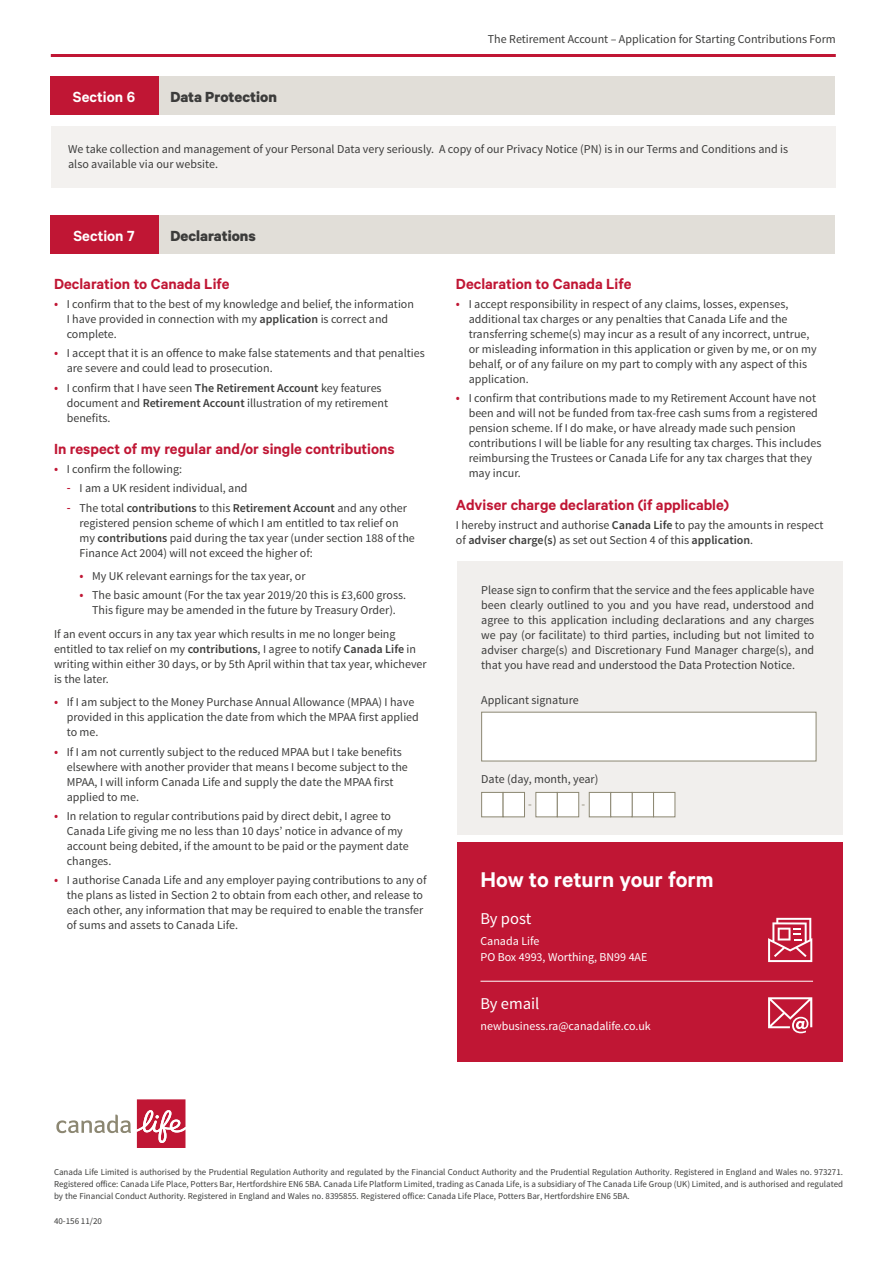
<style>
.page{position:relative;width:893px;height:1263px;background:#fff}
.page>*{position:absolute;margin:0;border:0;box-sizing:border-box;transform-origin:0 0}
.t1{font:600 24px "Calibre";color:#fff}
.t2{font:600 16.5px "Calibre";color:#c01634}
.t3{font:700 16.5px "Calibre";color:#3c3c3b}
.t4{font:600 16.5px "Calibre";color:#fff}
.t5{font:16.5px "Source Sans Pro";color:#fff}
.t6{font:12px/15px "Source Sans Pro";color:#3c3c3b}
.t7{font:12px/16.5px "Source Sans Pro";color:#fff}
.t8{font:12px "Source Sans Pro";color:#8c8772}
.t9{font:9px/12px "Source Sans Pro";color:#3c3c3b;text-align:justify}
.s1{font-size:13.5px;color:#c01634}
.s2{font-weight:600}
.s3{font-family:"Franklin Gothic";font-weight:500;font-stretch:condensed;font-size:13.5px;color:#c01634}
</style>
<div class="page">
<hr style="left:51px;top:54px;width:785px;height:3px;background:#c01634">
<div style="left:51px;top:126px;width:785px;height:61px;background:#f3f1ef"></div>
<div style="left:457px;top:561px;width:386px;height:274px;background:#f1efed"></div>
<div style="left:481px;top:712px;width:335px;height:49px;background:#fff;border:1px solid #8c8772"></div>
<div style="left:481px;top:792px;width:22px;height:25px;background:#fff;border:1px solid #8c8772"></div>
<div style="left:535px;top:792px;width:23px;height:25px;background:#fff;border:1px solid #8c8772"></div>
<div style="left:503px;top:792px;width:22px;height:25px;background:#fff;border:1px solid #8c8772"></div>
<div style="left:557px;top:792px;width:22px;height:25px;background:#fff;border:1px solid #8c8772"></div>
<div style="left:589px;top:792px;width:22px;height:25px;background:#fff;border:1px solid #8c8772"></div>
<div style="left:632px;top:792px;width:22px;height:25px;background:#fff;border:1px solid #8c8772"></div>
<div style="left:610px;top:792px;width:22px;height:25px;background:#fff;border:1px solid #8c8772"></div>
<div style="left:653px;top:792px;width:22px;height:25px;background:#fff;border:1px solid #8c8772"></div>
<div style="left:50px;top:77px;width:785px;height:38px;background:#e1ded8"></div>
<div style="left:50px;top:77px;width:108px;height:38px;background:#c01634"></div>
<div style="left:50px;top:216px;width:785px;height:38px;background:#e1ded8"></div>
<div style="left:50px;top:216px;width:108px;height:38px;background:#c01634"></div>
<svg style="left:56px;top:1114px;width:75px;height:19px"></svg>
<svg style="left:137px;top:1099px;width:48px;height:49px;background:#cd475e"></svg>
<div style="left:457px;top:842px;width:386px;height:219px;background:#c01634"></div>
<svg style="left:768px;top:918px;width:44px;height:44px"></svg>
<svg style="left:768px;top:997px;width:44px;height:36px"></svg>
<hr style="left:480px;top:981px;width:333px;height:1px;background:#fff">
<h2 class="t4" style="left:73px;top:87px;width:64px">Section 6</h2>
<h2 class="t3" style="left:170px;top:87px;width:108px">Data Protection</h2>
<p class="t6" style="left:488px;top:31px;width:349px">The Retirement Account – Application for Starting Contributions Form</p>
<p class="t6" style="left:68px;top:141px;width:721px">We take collection and management of your Personal Data very seriously. A copy of our Privacy Notice (PN) is in our Terms and Conditions and is also available via our website.</p>
<h2 class="t4" style="left:73px;top:226px;width:63px">Section 7</h2>
<h2 class="t3" style="left:170px;top:226px;width:87px">Declarations</h2>
<h2 class="t2" style="left:54px;top:274px;width:177px">Declaration to Canada Life</h2>
<p class="t6" style="left:67px;top:297px;width:349px;text-indent:-13px"><span class="s1">•</span> I confirm that to the best of my knowledge and belief, the information<br>I have provided in connection with my <span class="s2">application</span> is correct and complete.</p>
<p class="t6" style="left:67px;top:346px;width:359px;text-indent:-13px"><span class="s1">•</span> I accept that it is an offence to make false statements and that penalties are severe and could lead to prosecution.</p>
<p class="t6" style="left:67px;top:380px;width:323px;text-indent:-13px"><span class="s1">•</span> I confirm that I have seen <span class="s2">The Retirement Account</span> key features document and <span class="s2">Retirement Account</span> illustration of my retirement benefits.</p>
<h2 class="t2" style="left:54px;top:439px;width:342px">In respect of my regular and/or single contributions</h2>
<p class="t6" style="left:54px;top:462px;width:130px"><span class="s1">•</span> I confirm the following:</p>
<p class="t6" style="left:67px;top:481px;width:182px"><span class="s3">-</span> I am a UK resident individual, and</p>
<p class="t6" style="left:80px;top:500px;width:337px;text-indent:-13px"><span class="s3">-</span> The total <span class="s2">contributions</span> to this <span class="s2">Retirement Account</span> and any other registered pension scheme of which I am entitled to tax relief on my <span class="s2">contributions</span> paid during the tax year (under section 188 of the Finance Act 2004) will not exceed the higher of:</p>
<p class="t6" style="left:80px;top:569px;width:227px"><span class="s1">•</span> My UK relevant earnings for the tax year, or</p>
<p class="t6" style="left:80px;top:588px;width:328px;text-align:center"><span class="s1">•</span> The basic amount (For the tax year 2019/20 this is £3,600 gross.<br>This figure may be amended in the future by Treasury Order).</p>
<p class="t6" style="left:54px;top:627px;width:374px">If an event occurs in any tax year which results in me no longer being entitled to tax relief on my <span class="s2">contributions</span>, I agree to notify <span class="s2">Canada Life</span> in writing within either 30 days, or by 5th April within that tax year, whichever is the later.</p>
<p class="t6" style="left:67px;top:695px;width:354px;text-indent:-13px"><span class="s1">•</span> If I am subject to the Money Purchase Annual Allowance (MPAA) I have provided in this application the date from which the MPAA first applied to me.</p>
<p class="t6" style="left:67px;top:744px;width:343px;text-indent:-13px"><span class="s1">•</span> If I am not currently subject to the reduced MPAA but I take benefits elsewhere with another provider that means I become subject to the MPAA, I will inform Canada Life and supply the date the MPAA first applied to me.</p>
<p class="t6" style="left:67px;top:809px;width:343px;text-indent:-13px"><span class="s1">•</span> In relation to regular contributions paid by direct debit, I agree to Canada Life giving me no less than 10 days’ notice in advance of my account being debited, if the amount to be paid or the payment date changes.</p>
<p class="t6" style="left:67px;top:873px;width:361px;text-indent:-13px"><span class="s1">•</span> I authorise Canada Life and any employer paying contributions to any of the plans as listed in Section 2 to obtain from each other, and release to each other, any information that may be required to enable the transfer of sums and assets to Canada Life.</p>
<h2 class="t2" style="left:456px;top:274px;width:177px">Declaration to Canada Life</h2>
<p class="t6" style="left:469px;top:297px;width:349px;text-indent:-13px"><span class="s1">•</span> I accept responsibility in respect of any claims, losses, expenses, additional tax charges or any penalties that Canada Life and the transferring scheme(s) may incur as a result of any incorrect, untrue, or misleading information in this application or given by me, or on my behalf, or of any failure on my part to comply with any aspect of this application.</p>
<p class="t6" style="left:469px;top:391px;width:354px;text-indent:-13px"><span class="s1">•</span> I confirm that contributions made to my Retirement Account have not been and will not be funded from tax-free cash sums from a registered pension scheme. If I do make, or have already made such pension contributions I will be liable for any resulting tax charges. This includes reimbursing the Trustees or Canada Life for any tax charges that they may incur.</p>
<h2 class="t2" style="left:456px;top:495px;width:275px">Adviser charge declaration (if applicable)</h2>
<p class="t6" style="left:456px;top:517px;width:369px">I hereby instruct and authorise <span class="s2">Canada Life</span> to pay the amounts in respect of <span class="s2">adviser charge(s)</span> as set out Section 4 of this <span class="s2">application</span>.</p>
<p class="t6" style="left:481px;top:583px;width:335px;text-align:justify">Please sign to confirm that the service and the fees applicable have been clearly outlined to you and you have read, understood and agree to this application including declarations and any charges we pay (or facilitate) to third parties, including but not limited to adviser charge(s) and Discretionary Fund Manager charge(s), and that you have read and understood the Data Protection Notice.</p>
<p class="t6" style="left:481px;top:693px;width:99px">Applicant signature</p>
<p class="t6" style="left:481px;top:771px;width:119px">Date (day, month, year)</p>
<p class="t8" style="left:528px;top:797px;width:5px">-</p>
<p class="t8" style="left:581px;top:797px;width:5px">-</p>
<h1 class="t1" style="left:480px;top:865px;width:235px">How to return your form</h1>
<h2 class="t5" style="left:480px;top:908px;width:53px">By post</h2>
<p class="t7" style="left:480px;top:933px;width:168px">Canada Life<br>PO Box 4993, Worthing, BN99 4AE</p>
<h2 class="t5" style="left:480px;top:993px;width:61px">By email</h2>
<p class="t7" style="left:480px;top:1018px;width:172px">newbusiness.ra@canadalife.co.uk</p>
<p class="t9" style="left:54px;top:1166px;width:790px">Canada Life Limited is authorised by the Prudential Regulation Authority and regulated by the Financial Conduct Authority and the Prudential Regulation Authority. Registered in England and Wales no. 973271.<br>Registered office: Canada Life Place, Potters Bar, Hertfordshire EN6 5BA. Canada Life Platform Limited, trading as Canada Life, is a subsidiary of The Canada Life Group (UK) Limited, and is authorised and regulated by the Financial Conduct Authority. Registered in England and Wales no. 8395855. Registered office: Canada Life Place, Potters Bar, Hertfordshire EN6 5BA.</p>
<p class="t9" style="left:54px;top:1215px;width:50px">40-156 11/20</p>
</div>
